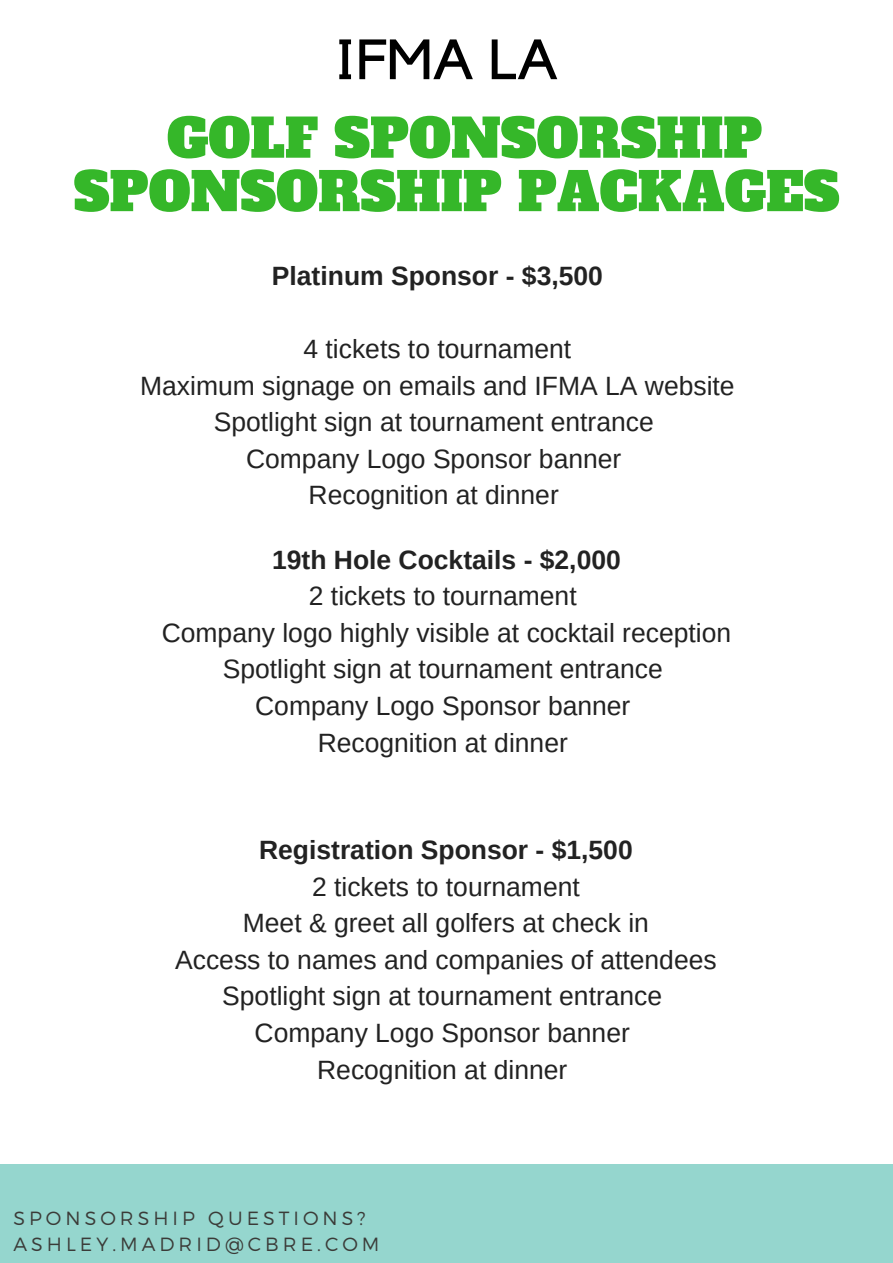
<style>
.page{position:relative;width:893px;height:1263px;background:#fff}
.page>*{position:absolute;margin:0;border:0;box-sizing:border-box;transform-origin:0 0}
.t1{font:56.03px "Kollektif";color:#000}
.t2{font:52.95px/53.4px "Alfa Slab One";color:#35b729;text-align:center}
.t3{font:26.47px/36.6px "Arimo";color:#222;text-align:center}
.t4{font:700 26.47px "Arimo";color:#222}
.t5{font:300 19.12px/26.4px "Montserrat";letter-spacing:.21em;color:#3b3b38}
</style>
<div class="page">
<div style="left:0;top:1164px;width:893px;height:99px;background:#95d6ce"></div>
<h1 class="t1" style="left:334px;top:34px;width:225px">IFMA LA</h1>
<h2 class="t2" style="left:74px;top:112px;width:767px">GOLF SPONSORSHIP<br>SPONSORSHIP PACKAGES</h2>
<p class="t4" style="left:272px;top:261px;width:332px">Platinum Sponsor - $3,500</p>
<p class="t3" style="left:140px;top:330px;width:596px">4 tickets to tournament<br>Maximum signage on emails and IFMA LA website<br>Spotlight sign at tournament entrance<br>Company Logo Sponsor banner<br>Recognition at dinner</p>
<p class="t4" style="left:272px;top:545px;width:350px">19th Hole Cocktails - $2,000</p>
<p class="t3" style="left:162px;top:578px;width:571px">2 tickets to tournament<br>Company logo highly visible at cocktail reception<br>Spotlight sign at tournament entrance<br>Company Logo Sponsor banner<br>Recognition at dinner</p>
<p class="t4" style="left:259px;top:835px;width:375px">Registration Sponsor - $1,500</p>
<p class="t3" style="left:175px;top:868px;width:543px">2 tickets to tournament<br>Meet &amp; greet all golfers at check in<br>Access to names and companies of attendees<br>Spotlight sign at tournament entrance<br>Company Logo Sponsor banner<br>Recognition at dinner</p>
<p class="t5" style="left:13px;top:1204px;width:367px">SPONSORSHIP QUESTIONS?<br>ASHLEY.MADRID@CBRE.COM</p>
</div>
